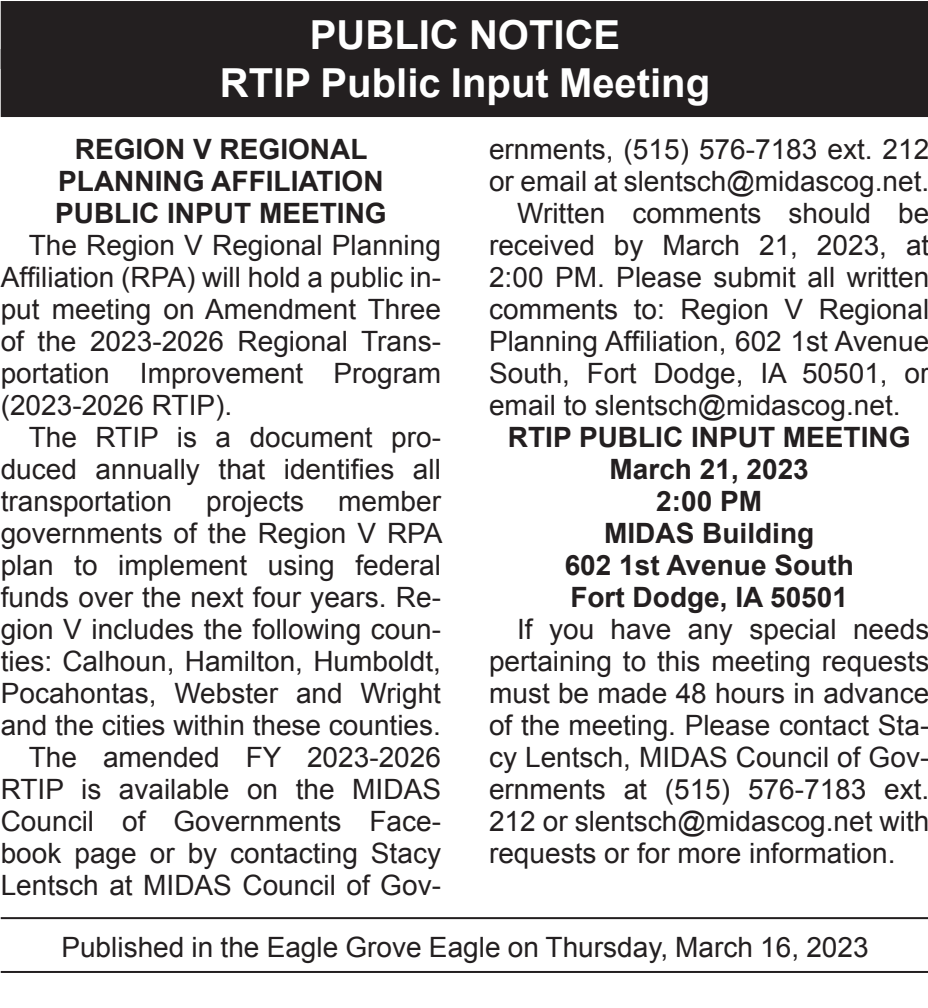
<style>
.page{position:relative;width:928px;height:1008px;background:#fff}
.page>*{position:absolute;margin:0;border:0;box-sizing:border-box;transform-origin:0 0}
.Reversed_Heading_Tit{font:700 40px "Arial";color:#fff}
.Reversed_Heading_All{font:700 40px "Arial";color:#fff}
.footer_long{font:28px/32px "Arial";color:#231f20;text-align:justify}
.t1{font:700 28px "Arial";color:#231f20}
</style>
<div class="page">
<div style="left:1px;top:1px;width:926px;height:68px;background:#231f20"></div>
<div style="left:1px;top:49px;width:926px;height:68px;background:#231f20"></div>
<hr style="left:1px;top:917px;width:926px;height:2px;background:#231f20">
<hr style="left:1px;top:971px;width:926px;height:2px;background:#231f20">
<p class="Reversed_Heading_All" style="left:310px;top:8px;width:312px">PUBLIC NOTICE</p>
<p class="Reversed_Heading_Tit" style="left:220px;top:56px;width:491px">RTIP Public Input Meeting</p>
<p class="t1" style="left:75px;top:131px;width:294px">REGION V REGIONAL</p>
<p class="t1" style="left:58px;top:163px;width:327px">PLANNING AFFILIATION</p>
<p class="t1" style="left:55px;top:195px;width:333px">PUBLIC INPUT MEETING</p>
<p class="footer_long" style="left:1px;top:229px;width:441px;text-indent:28px">The Region V Regional Planning Affiliation (RPA) will hold a public in&shy;put meeting on Amendment Three of the 2023-2026 Regional Trans&shy;portation Improvement Program (2023-2026 RTIP).</p>
<p class="footer_long" style="left:1px;top:421px;width:443px;text-indent:28px">The RTIP is a document pro&shy;duced annually that identifies all transportation projects member governments of the Region V RPA plan to implement using federal funds over the next four years. Re&shy;gion V includes the following coun&shy;ties: Calhoun, Hamilton, Humboldt, Pocahontas, Webster and Wright and the cities within these counties.</p>
<p class="footer_long" style="left:1px;top:741px;width:441px;text-indent:28px">The amended FY 2023-2026<br>RTIP is available on the MIDAS Council of Governments Face&shy;book page or by contacting Stacy Lentsch at MIDAS Council of Gov-</p>
<p class="footer_long" style="left:489px;top:133px;width:441px">ernments, (515) 576-7183 ext. 212 or email at slentsch@midascog.net.</p>
<p class="footer_long" style="left:489px;top:197px;width:441px;text-indent:28px">Written comments should be received by March 21, 2023, at 2:00 PM. Please submit all written comments to: Region V Regional Planning Affiliation, 602 1st Avenue South, Fort Dodge, IA 50501, or email to slentsch@midascog.net.</p>
<p class="t1" style="left:508px;top:419px;width:404px">RTIP PUBLIC INPUT MEETING</p>
<p class="t1" style="left:609px;top:451px;width:201px">March 21, 2023</p>
<p class="t1" style="left:656px;top:483px;width:107px">2:00 PM</p>
<p class="t1" style="left:604px;top:515px;width:211px">MIDAS Building</p>
<p class="t1" style="left:564px;top:547px;width:290px">602 1st Avenue South</p>
<p class="t1" style="left:570px;top:579px;width:279px">Fort Dodge, IA 50501</p>
<p class="footer_long" style="left:489px;top:613px;width:442px;text-indent:28px">If you have any special needs pertaining to this meeting requests must be made 48 hours in advance of the meeting. Please contact Sta&shy;cy Lentsch, MIDAS Council of Gov&shy;ernments at (515) 576-7183 ext.<br>212 or slentsch@midascog.net with requests or for more information.</p>
<p class="footer_long" style="left:61px;top:931px;width:808px">Published in the Eagle Grove Eagle on Thursday, March 16, 2023</p>
</div>
